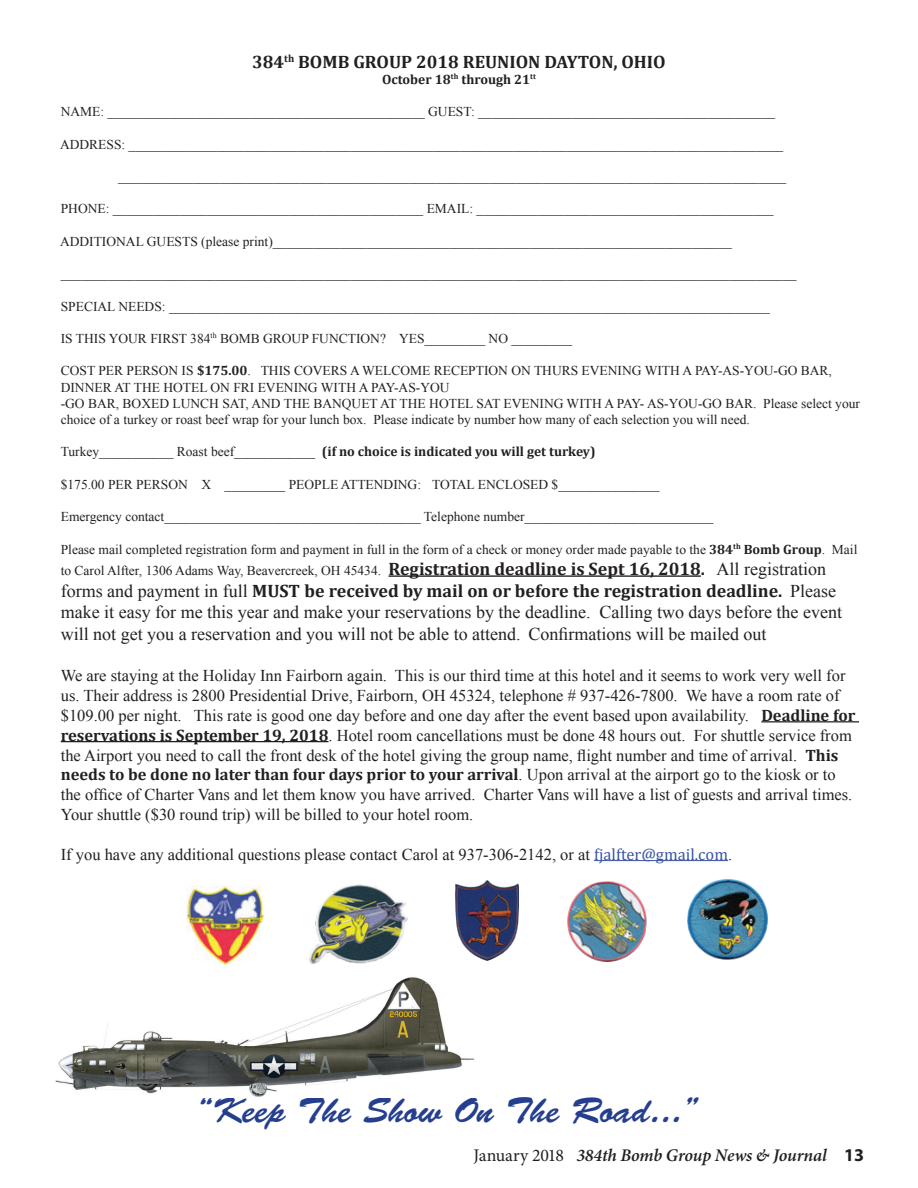
<style>
.page{position:relative;width:918px;height:1188px;background:#fff}
.page>*{position:absolute;margin:0;border:0;box-sizing:border-box;transform-origin:0 0}
.t1{font:36px "Brush Script Std";color:#253f8e}
.t2{font:18px/21.6px "Times New Roman";color:#231f20}
.t3{font:700 18px "Cambria";color:#231f20}
.t4{font:italic 600 17.85px "Minion Pro";letter-spacing:-.01em;color:#231f20}
.t5{font:16.5px/19.8px "Times New Roman";color:#231f20}
.t6{font:700 16.5px "Cambria";color:#231f20}
.t7{font:13.5px/16.2px "Times New Roman";color:#231f20}
.t8{font:700 13.5px "Cambria";color:#231f20}
.s1{font-family:"Cambria";font-weight:700}
.s2{font-family:"Times New Roman";font-weight:400}
.s3{font-family:"Cambria";font-weight:700;font-size:18px}
.s4{font-size:18px}
.s5{font-family:"Cambria";color:#3853a3}
.s6{font-weight:400;font-style:normal}
.s7{font-family:"Myriad Pro";font-weight:700;font-style:normal;font-size:18px}
</style>
<div class="page">
<hr style="left:389px;top:575px;width:312px;height:2px;background:#231f20">
<hr style="left:761px;top:721px;width:98px;height:1px;background:#231f20">
<hr style="left:61px;top:741px;width:268px;height:1px;background:#231f20">
<hr style="left:594px;top:860px;width:134px;height:1px;background:#3853a3">
<img style="left:55px;top:977px;width:420px;height:120px">
<img style="left:455px;top:880px;width:64px;height:81px">
<img style="left:567px;top:881px;width:80px;height:81px">
<img style="left:687px;top:879px;width:81px;height:81px">
<img style="left:309px;top:884px;width:99px;height:80px">
<img style="left:187px;top:886px;width:77px;height:79px">
<h2 class="t3" style="left:252px;top:49px;width:415px">384<sup>th</sup> BOMB GROUP 2018 REUNION DAYTON, OHIO</h2>
<p class="t8" style="left:382px;top:70px;width:155px">October 18<sup>th</sup> through 21<sup>tt</sup></p>
<p class="t7" style="left:61px;top:103px;width:716px">NAME: _______________________________________________ GUEST: ____________________________________________</p>
<p class="t7" style="left:60px;top:136px;width:725px">ADDRESS: _________________________________________________________________________________________________</p>
<p class="t7" style="left:118px;top:168px;width:670px">___________________________________________________________________________________________________</p>
<p class="t7" style="left:61px;top:201px;width:714px">PHONE: ______________________________________________ EMAIL: ____________________________________________</p>
<p class="t7" style="left:60px;top:233px;width:673px">ADDITIONAL GUESTS (please print)____________________________________________________________________</p>
<p class="t7" style="left:61px;top:265px;width:737px">_____________________________________________________________________________________________________________</p>
<p class="t7" style="left:61px;top:298px;width:711px">SPECIAL NEEDS: _________________________________________________________________________________________</p>
<p class="t7" style="left:61px;top:330px;width:513px">IS THIS YOUR FIRST 384<sup>th</sup> BOMB GROUP FUNCTION? YES_________ NO _________</p>
<p class="t7" style="left:61px;top:363px;width:801px">COST PER PERSON IS <span class="s1">$175.00</span>. THIS COVERS A WELCOME RECEPTION ON THURS EVENING WITH A PAY-AS-YOU-GO BAR, DINNER AT THE HOTEL ON FRI EVENING WITH A PAY-AS-YOU<br>-GO BAR, BOXED LUNCH SAT, AND THE BANQUET AT THE HOTEL SAT EVENING WITH A PAY- AS-YOU-GO BAR. Please select your choice of a turkey or roast beef wrap for your lunch box. Please indicate by number how many of each selection you will need.</p>
<p class="t8" style="left:61px;top:442px;width:536px"><span class="s2">Turkey___________ Roast beef____________</span> (if no choice is indicated you will get turkey)</p>
<p class="t7" style="left:61px;top:476px;width:600px">$175.00 PER PERSON X _________ PEOPLE ATTENDING: TOTAL ENCLOSED $_______________</p>
<p class="t7" style="left:61px;top:508px;width:654px">Emergency contact______________________________________ Telephone number____________________________</p>
<p class="t7" style="left:61px;top:538px;width:798px;line-height:21.6px">Please mail completed registration form and payment in full in the form of a check or money order made payable to the <span class="s1">384</span><sup>th</sup> <span class="s1">Bomb Group</span>. Mail to Carol Alfter, 1306 Adams Way, Beavercreek, OH 45434. <span class="s3">Registration deadline is Sept 16, 2018.</span> <span class="s4">All registration</span></p>
<h2 class="t3" style="left:61px;top:578px;width:777px"><span class="s2">forms and payment in full</span> MUST be received by mail on or before the registration deadline. <span class="s2">Please</span></h2>
<h2 class="t2" style="left:61px;top:601px;width:783px">make it easy for me this year and make your reservations by the deadline. Calling two days before the event will not get you a reservation and you will not be able to attend. Confirmations will be mailed out</h2>
<p class="t5" style="left:61px;top:666px;width:796px">We are staying at the Holiday Inn Fairborn again. This is our third time at this hotel and it seems to work very well for us. Their address is 2800 Presidential Drive, Fairborn, OH 45324, telephone # 937-426-7800. We have a room rate of $109.00 per night. This rate is good one day before and one day after the event based upon availability. <span class="s1">Deadline for reservations is September 19, 2018</span>. Hotel room cancellations must be done 48 hours out. For shuttle service from the Airport you need to call the front desk of the hotel giving the group name, flight number and time of arrival. <span class="s1">This</span></p>
<p class="t6" style="left:61px;top:763px;width:777px">needs to be done no later than four days prior to your arrival<span class="s2">. Upon arrival at the airport go to the kiosk or to</span></p>
<p class="t5" style="left:61px;top:785px;width:793px">the office of Charter Vans and let them know you have arrived. Charter Vans will have a list of guests and arrival times.<br>Your shuttle ($30 round trip) will be billed to your hotel room.</p>
<p class="t5" style="left:61px;top:844px;width:673px">If you have any additional questions please contact Carol at 937-306-2142, or at <span class="s5">fjalfter@gmail.com</span>.</p>
<h1 class="t1" style="left:195px;top:1090px;width:506px">“Keep The Show On The Road...”</h1>
<h3 class="t4" style="left:473px;top:1143px;width:392px"><span class="s6">January 2018</span> 384th Bomb Group News &amp; Journal <span class="s7">13</span></h3>
</div>
